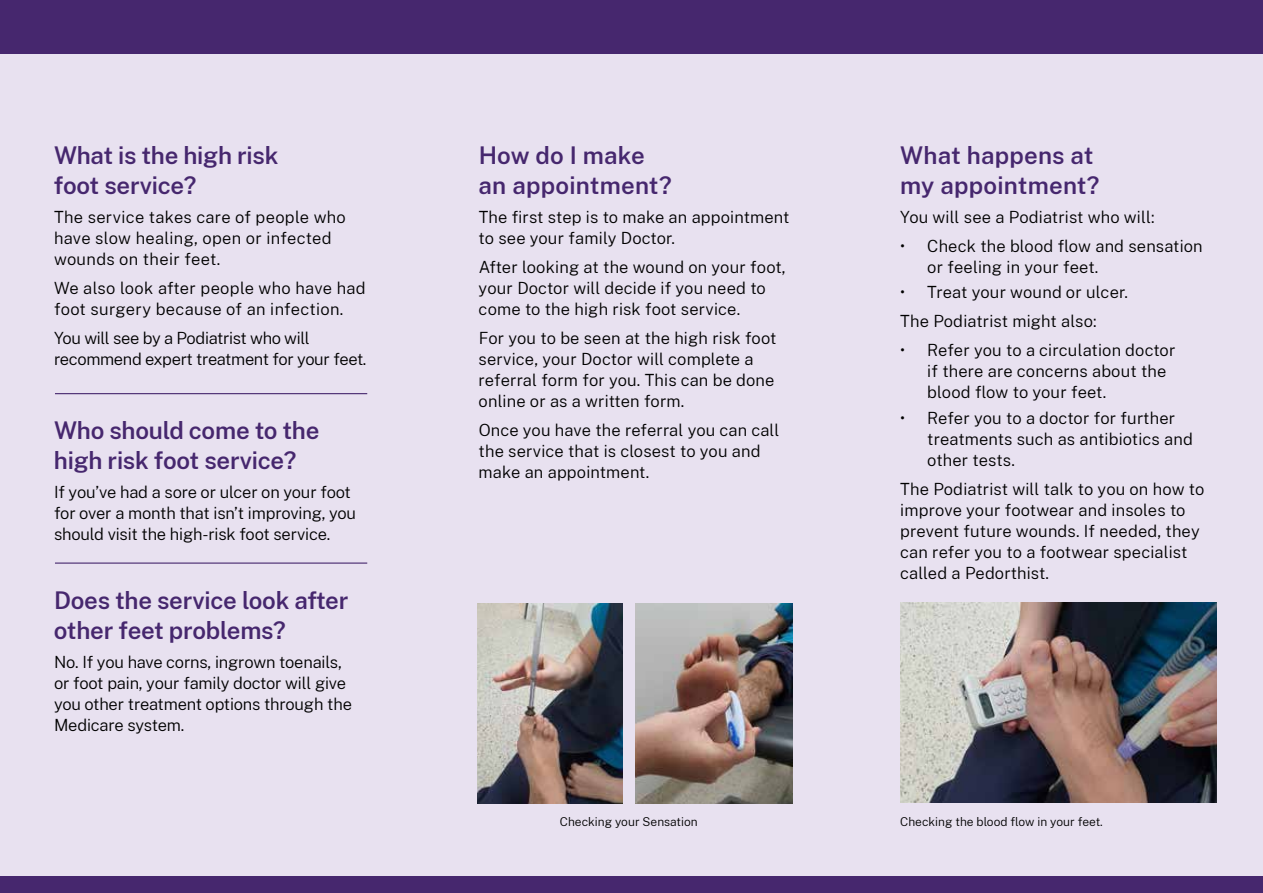
<style>
.page{position:relative;width:1263px;height:893px;background:#e8e1f0}
.page>*{position:absolute;margin:0;border:0;box-sizing:border-box;transform-origin:0 0}
.t1{font:600 24px/30px "Public Sans";letter-spacing:-.01em;color:#46276e}
.t2{font:600 24px/30px "Public Sans";letter-spacing:.01em;color:#46276e}
.t3{font:300 16.5px/21px "Public Sans";letter-spacing:.005em;color:#000}
.t4{font:300 16.5px/21px "Public Sans";letter-spacing:-.02em;color:#000}
.t5{font:300 12px "Public Sans";color:#000}
</style>
<div class="page">
<hr style="left:55px;top:393px;width:312px;height:1px;background:#46276e">
<hr style="left:55px;top:562px;width:312px;height:2px;background:#46276e">
<div style="left:0;top:0;width:1263px;height:54px;background:#46276e"></div>
<img style="left:901px;top:602px;width:316px;height:200px">
<img style="left:636px;top:604px;width:157px;height:199px">
<img style="left:477px;top:604px;width:146px;height:199px">
<div style="left:0;top:876px;width:1263px;height:17px;background:#46276e"></div>
<h1 class="t1" style="left:54px;top:139px;width:226px">What is the high risk foot service?</h1>
<p class="t3" style="left:54px;top:206px;width:293px">The service takes care of people who have slow healing, open or infected wounds on their feet.</p>
<p class="t3" style="left:54px;top:277px;width:313px">We also look after people who have had foot surgery because of an infection.</p>
<p class="t4" style="left:54px;top:327px;width:314px">You will see by a Podiatrist who will recommend expert treatment for your feet.</p>
<h1 class="t1" style="left:54px;top:414px;width:267px">Who should come to the high risk foot service?</h1>
<p class="t3" style="left:54px;top:481px;width:304px">If you’ve had a sore or ulcer on your foot for over a month that isn’t improving, you should visit the high-risk foot service.</p>
<h1 class="t1" style="left:54px;top:583px;width:296px">Does the service look after other feet problems?</h1>
<p class="t3" style="left:54px;top:650px;width:299px">No. If you have corns, ingrown toenails, or foot pain, your family doctor will give you other treatment options through the Medicare system.</p>
<h1 class="t2" style="left:479px;top:139px;width:195px">How do I make an appointment?</h1>
<p class="t3" style="left:479px;top:206px;width:312px">The first step is to make an appointment to see your family Doctor.</p>
<p class="t3" style="left:479px;top:256px;width:309px">After looking at the wound on your foot, your Doctor will decide if you need to come to the high risk foot service.</p>
<p class="t3" style="left:479px;top:327px;width:299px">For you to be seen at the high risk foot service, your Doctor will complete a referral form for you. This can be done online or as a written form.</p>
<p class="t3" style="left:479px;top:419px;width:302px">Once you have the referral you can call the service that is closest to you and make an appointment.</p>
<h1 class="t2" style="left:900px;top:139px;width:201px">What happens at my appointment?</h1>
<p class="t3" style="left:900px;top:206px;width:256px">You will see a Podiatrist who will:</p>
<p class="t3" style="left:927px;top:235px;width:277px;text-indent:-27px">• Check the blood flow and sensation or feeling in your feet.</p>
<p class="t3" style="left:900px;top:277px;width:229px;line-height:29px">• Treat your wound or ulcer.<br>The Podiatrist might also:</p>
<p class="t3" style="left:927px;top:339px;width:250px;text-indent:-27px">• Refer you to a circulation doctor if there are concerns about the blood flow to your feet.</p>
<p class="t3" style="left:927px;top:406px;width:267px;text-indent:-27px">• Refer you to a doctor for further treatments such as antibiotics and other tests.</p>
<p class="t3" style="left:900px;top:477px;width:306px">The Podiatrist will talk to you on how to improve your footwear and insoles to prevent future wounds. If needed, they can refer you to a footwear specialist called a Pedorthist.</p>
<p class="t5" style="left:560px;top:813px;width:139px">Checking your Sensation</p>
<p class="t5" style="left:900px;top:813px;width:204px">Checking the blood flow in your feet.</p>
</div>
